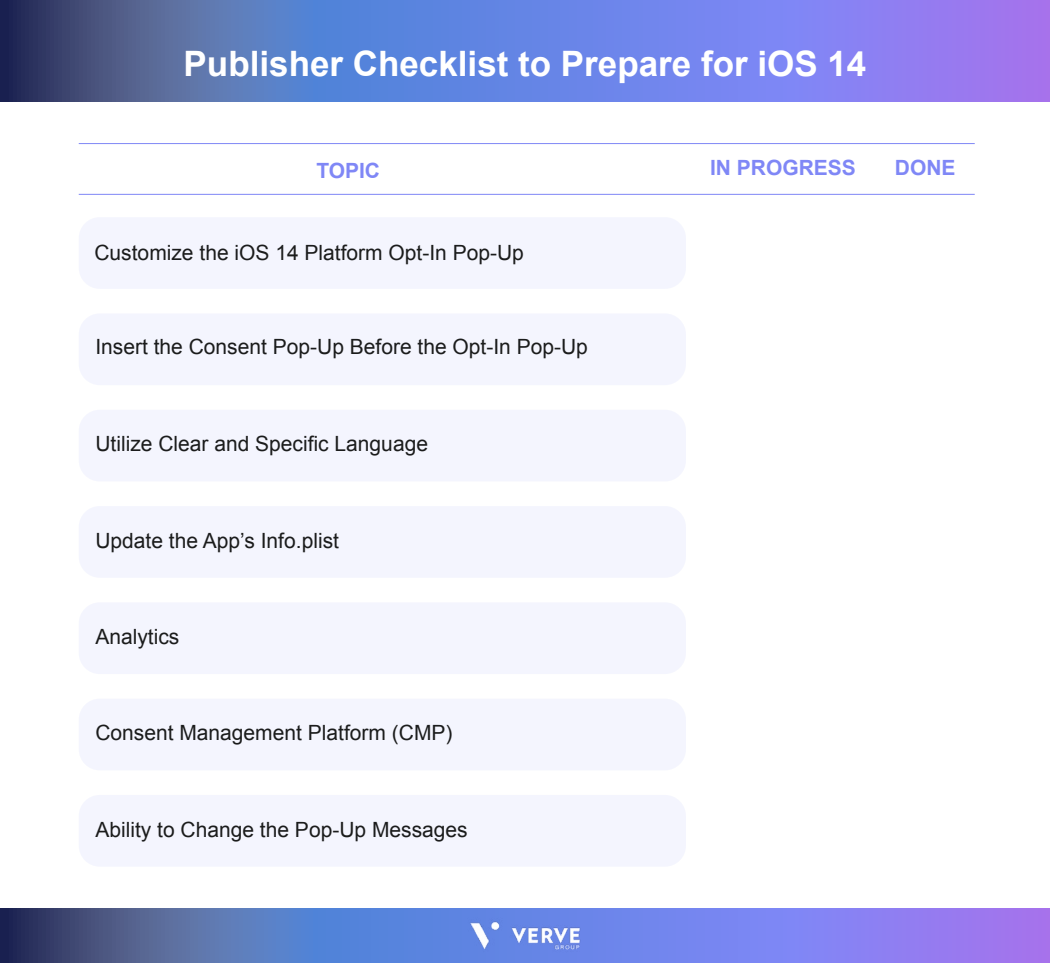
<style>
.page{position:relative;width:1050px;height:963px;background:#fff}
.page>*{position:absolute;margin:0;border:0;box-sizing:border-box;transform-origin:0 0}
.t1{font:700 35px "Arial";color:#fff}
.t2{font:21px "Arial";color:#1b1c1c}
.t3{font:700 21px "Arial";color:#7f87f6}
</style>
<div class="page">
<svg style="left:0;top:0;width:1050px;height:102px;background:#6a78d1"></svg>
<svg style="left:0;top:908px;width:1050px;height:54px;background:#6b76cd"></svg>
<div style="left:79px;top:217px;width:607px;height:72px;background:#f4f5fe;border-radius:21px"></div>
<div style="left:79px;top:410px;width:607px;height:71px;background:#f4f5fe;border-radius:21px"></div>
<div style="left:79px;top:698px;width:607px;height:72px;background:#f4f5fe;border-radius:21px"></div>
<div style="left:79px;top:313px;width:607px;height:72px;background:#f4f5fe;border-radius:21px"></div>
<div style="left:79px;top:602px;width:607px;height:72px;background:#f4f5fe;border-radius:21px"></div>
<div style="left:79px;top:506px;width:607px;height:72px;background:#f4f5fe;border-radius:21px"></div>
<div style="left:79px;top:794px;width:607px;height:72px;background:#f4f5fe;border-radius:21px"></div>
<hr style="left:79px;top:194px;width:896px;height:1px;background:#7f87f6">
<hr style="left:79px;top:143px;width:896px;height:1px;background:#7f87f6">
<img style="left:442px;top:908px;width:166px;height:54px">
<h1 class="t1" style="left:184px;top:40px;width:684px">Publisher Checklist to Prepare for iOS 14</h1>
<p class="t3" style="left:316px;top:157px;width:65px">TOPIC</p>
<p class="t3" style="left:710px;top:153px;width:147px">IN PROGRESS</p>
<p class="t3" style="left:895px;top:153px;width:62px">DONE</p>
<p class="t2" style="left:94px;top:238px;width:431px">Customize the iOS 14 Platform Opt-In Pop-Up</p>
<p class="t2" style="left:95px;top:333px;width:494px">Insert the Consent Pop-Up Before the Opt-In Pop-Up</p>
<p class="t2" style="left:95px;top:430px;width:334px">Utilize Clear and Specific Language</p>
<p class="t2" style="left:95px;top:526px;width:245px">Update the App’s Info.plist</p>
<p class="t2" style="left:95px;top:622px;width:86px">Analytics</p>
<p class="t2" style="left:95px;top:719px;width:359px">Consent Management Platform (CMP)</p>
<p class="t2" style="left:95px;top:815px;width:374px">Ability to Change the Pop-Up Messages</p>
</div>
